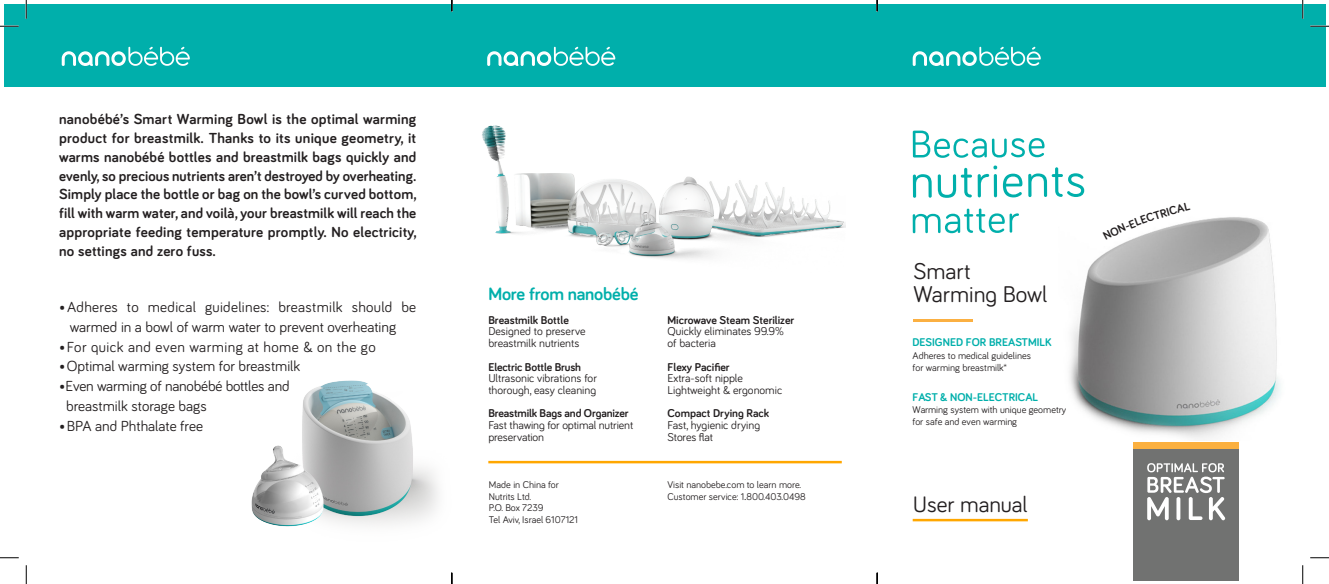
<style>
.page{position:relative;width:1329px;height:584px;background:#fff}
.page>*{position:absolute;margin:0;border:0;box-sizing:border-box;transform-origin:0 0}
.t1{font:23.5px "Bariol";color:#231f20}
.t2{font:23px "Bariol";color:#231f20}
.t3{font:700 18.38px "Bariol";letter-spacing:-.01em;color:#00afab}
.t4{font:700 15px/18.8px "Bariol";letter-spacing:.015em;color:#231f20;text-align:justify}
.t5{font:15px/19.8px "Bariol";color:#231f20}
.t6{font:15px "Bariol";letter-spacing:.03em;color:#231f20}
.t7{font:11.75px/11.8px "Bariol";color:#231f20}
.t8{font:700 11.75px "Bariol";color:#231f20}
.t9{font:700 11.62px "Bariol";color:#00afab}
.t10{font:10px/12.5px "Bariol";color:#231f20}
.s1{font-weight:700}
.s2{font-family:"Adobe Hebrew"}
</style>
<div class="page">
<div style="left:4px;top:4px;width:1320px;height:82px;background:#00afab"></div>
<hr style="left:912px;top:519px;width:115px;height:2px;background:#ffa700">
<svg style="left:912px;top:47px;width:128px;height:19px"></svg>
<svg style="left:487px;top:47px;width:128px;height:19px"></svg>
<svg style="left:62px;top:47px;width:128px;height:19px"></svg>
<img style="left:482px;top:125px;width:363px;height:134px">
<hr style="left:488px;top:461px;width:353px;height:2px;background:#ffa700">
<div style="left:1133px;top:443px;width:105px;height:137px;background:#717271"></div>
<div style="left:1133px;top:443px;width:105px;height:6px;background:#fbb03f"></div>
<svg style="left:1147px;top:463px;width:77px;height:57px"></svg>
<img style="left:1069px;top:189px;width:212px;height:251px">
<img style="left:302px;top:380px;width:136px;height:145px">
<img style="left:251px;top:441px;width:119px;height:86px">
<hr style="left:912px;top:319px;width:60px;height:3px;background:#fbb042">
<svg style="left:912px;top:131px;width:132px;height:27px"></svg>
<svg style="left:912px;top:174px;width:19px;height:24px"></svg>
<svg style="left:937px;top:168px;width:34px;height:30px"></svg>
<svg style="left:977px;top:166px;width:45px;height:31px"></svg>
<svg style="left:1028px;top:167px;width:56px;height:30px"></svg>
<svg style="left:912px;top:209px;width:106px;height:24px"></svg>
<svg style="left:0;top:25px;width:19px;height:2px"></svg>
<svg style="left:1310px;top:25px;width:18px;height:2px"></svg>
<svg style="left:0;top:557px;width:19px;height:2px"></svg>
<svg style="left:1310px;top:557px;width:18px;height:2px"></svg>
<svg style="left:25px;top:0;width:2px;height:19px"></svg>
<svg style="left:25px;top:565px;width:2px;height:19px"></svg>
<svg style="left:1301px;top:0;width:2px;height:19px"></svg>
<svg style="left:1302px;top:565px;width:1px;height:19px"></svg>
<svg style="left:1102px;top:202px;width:88px;height:38px"></svg>
<p class="t4" style="left:59px;top:110px;width:359px">nanobébé’s Smart Warming Bowl is the optimal warming product for breastmilk. Thanks to its unique geometry, it warms nanobébé bottles and breastmilk bags quickly and evenly, so precious nutrients aren’t destroyed by overheating.<br>Simply place the bottle or bag on the bowl’s curved bottom, fill with warm water, and voilà, your breastmilk will reach the appropriate feeding temperature promptly. No electricity, no settings and zero fuss.</p>
<p class="t5" style="left:70px;top:297px;width:348px;text-indent:-11px">•Adheres to medical guidelines: breastmilk should be warmed in a bowl of warm water to prevent overheating</p>
<p class="t6" style="left:59px;top:336px;width:318px">•For quick and even warming at home &amp; on the go</p>
<p class="t5" style="left:59px;top:356px;width:243px">•Optimal warming system for breastmilk</p>
<p class="t5" style="left:59px;top:375px;width:232px">•Even warming of nanobébé bottles and</p>
<p class="t5" style="left:66px;top:395px;width:142px">breastmilk storage bags</p>
<p class="t5" style="left:59px;top:415px;width:145px">•BPA and Phthalate free</p>
<p class="t3" style="left:488px;top:281px;width:152px">More from nanobébé</p>
<p class="t7" style="left:488px;top:313px;width:99px"><span class="s1">Breastmilk Bottle<br></span>Designed to preserve</p>
<p class="t7" style="left:488px;top:337px;width:92px">breastmilk nutrients</p>
<p class="t7" style="left:488px;top:360px;width:110px"><span class="s1">Electric Bottle Brush<br></span>Ultrasonic vibrations for thorough, easy cleaning</p>
<p class="t7" style="left:488px;top:407px;width:146px"><span class="s1">Breastmilk Bags and Organizer<br></span>Fast thawing for optimal nutrient preservation</p>
<p class="t10" style="left:489px;top:478px;width:71px">Made in China for</p>
<p class="t10" style="left:489px;top:490px;width:44px">Nutrits Ltd.</p>
<p class="t10" style="left:489px;top:501px;width:56px">P.O. Box 7239</p>
<p class="t10" style="left:489px;top:513px;width:91px">Tel Aviv, Israel 6107121</p>
<p class="t7" style="left:667px;top:313px;width:128px"><span class="s1">Microwave Steam Sterilizer<br></span>Quickly eliminates 99.9% of bacteria</p>
<p class="t7" style="left:667px;top:360px;width:77px"><span class="s1">Flexy Pacifier<br></span>Extra-soft nipple</p>
<p class="t7" style="left:667px;top:384px;width:116px">Lightweight &amp; ergonomic</p>
<p class="t8" style="left:667px;top:405px;width:103px">Compact Drying Rack</p>
<p class="t7" style="left:667px;top:419px;width:94px">Fast, hygienic drying</p>
<p class="t7" style="left:667px;top:430px;width:47px">Stores flat</p>
<p class="t10" style="left:667px;top:478px;width:135px">Visit nanobebe.com to learn more.</p>
<p class="t10" style="left:667px;top:490px;width:140px">Customer service: 1<span class="s2">.</span>800.403.0498</p>
<p class="t1" style="left:913px;top:255px;width:59px">Smart</p>
<p class="t1" style="left:913px;top:278px;width:135px">Warming Bowl</p>
<p class="t9" style="left:912px;top:334px;width:141px">DESIGNED FOR BREASTMILK</p>
<p class="t10" style="left:912px;top:349px;width:120px">Adheres to medical guidelines for warming breastmilk*</p>
<p class="t9" style="left:912px;top:389px;width:127px">FAST &amp; NON-ELECTRICAL</p>
<p class="t10" style="left:912px;top:404px;width:155px;line-height:11px">Warming system with unique geometry for safe and even warming</p>
<p class="t2" style="left:912px;top:489px;width:116px">User manual</p>
</div>
